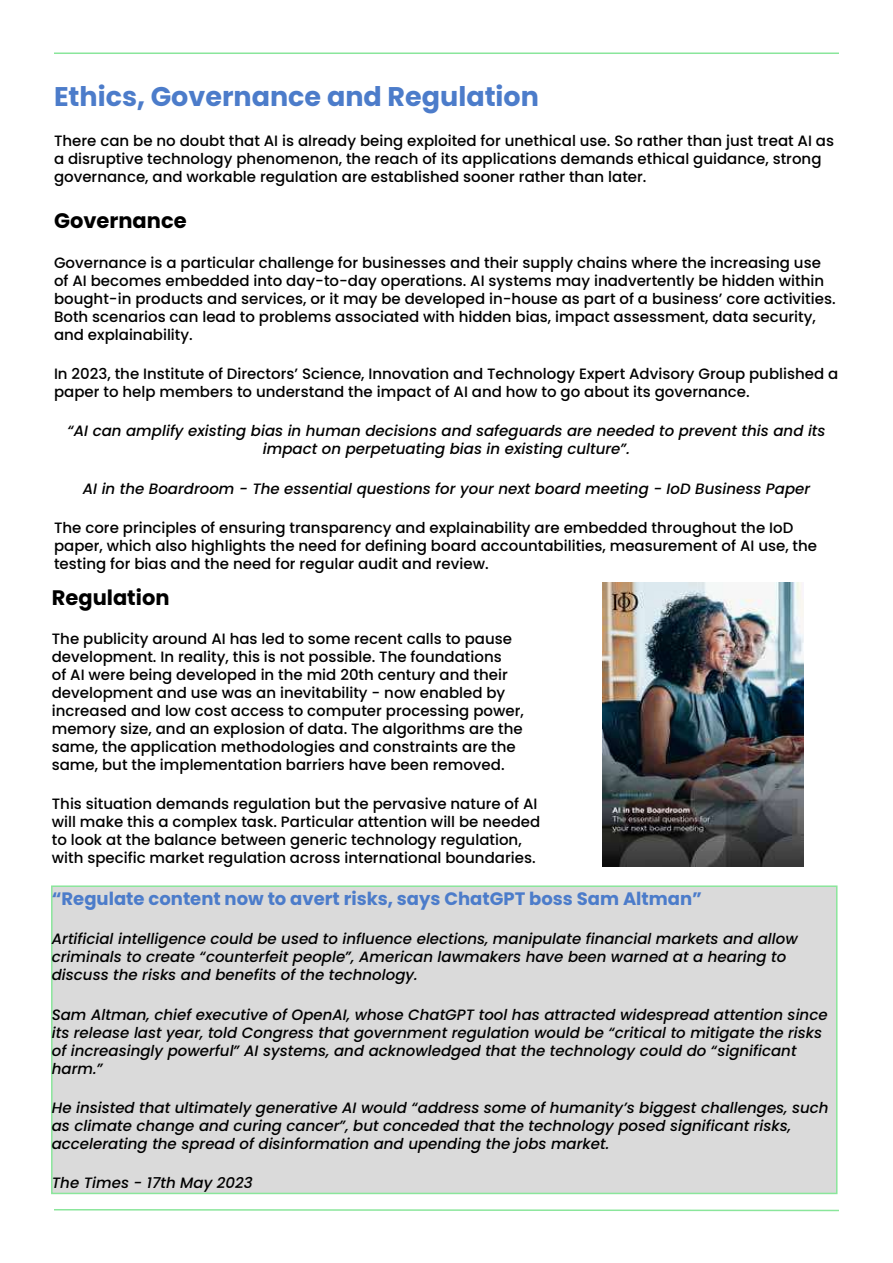
<style>
.page{position:relative;width:893px;height:1263px;background:#fff}
.page>*{position:absolute;margin:0;border:0;box-sizing:border-box;transform-origin:0 0}
.t1{font:700 27px "Poppins";color:#4c7cca}
.t2{font:700 21px "Poppins";color:#000}
.t3{font:700 18px "Poppins";color:#4c7cca}
.t4{font:500 15px/18px "Poppins";color:#000}
.t5{font:italic 500 15px/18px "Poppins";color:#000}
</style>
<div class="page">
<hr style="left:54px;top:53px;width:785px;height:1px;background:#8ae69b">
<svg style="left:54px;top:1209px;width:785px;height:3px"></svg>
<img style="left:603px;top:583px;width:201px;height:283px">
<div style="left:51px;top:885px;width:786px;height:309px;background:#dadada;border:2px solid #8ae69b"></div>
<h1 class="t1" style="left:54px;top:81px;width:486px">Ethics, Governance and Regulation</h1>
<p class="t4" style="left:54px;top:132px;width:782px">There can be no doubt that AI is already being exploited for unethical use. So rather than just treat AI as a disruptive technology phenomenon, the reach of its applications demands ethical guidance, strong governance, and workable regulation are established sooner rather than later.</p>
<h2 class="t2" style="left:54px;top:208px;width:134px">Governance</h2>
<p class="t4" style="left:54px;top:254px;width:783px">Governance is a particular challenge for businesses and their supply chains where the increasing use of AI becomes embedded into day-to-day operations. AI systems may inadvertently be hidden within bought-in products and services, or it may be developed in-house as part of a business’ core activities.<br>Both scenarios can lead to problems associated with hidden bias, impact assessment, data security, and explainability.</p>
<p class="t4" style="left:54px;top:365px;width:786px">In 2023, the Institute of Directors’ Science, Innovation and Technology Expert Advisory Group published a paper to help members to understand the impact of AI and how to go about its governance.</p>
<p class="t5" style="left:67px;top:422px;width:760px;text-align:center">“AI can amplify existing bias in human decisions and safeguards are needed to prevent this and its impact on perpetuating bias in existing culture”.</p>
<p class="t5" style="left:83px;top:479px;width:729px">AI in the Boardroom - The essential questions for your next board meeting - IoD Business Paper</p>
<p class="t4" style="left:54px;top:519px;width:765px">The core principles of ensuring transparency and explainability are embedded throughout the IoD paper, which also highlights the need for defining board accountabilities, measurement of AI use, the testing for bias and the need for regular audit and review.</p>
<h2 class="t2" style="left:52px;top:585px;width:119px">Regulation</h2>
<p class="t4" style="left:52px;top:630px;width:474px">The publicity around AI has led to some recent calls to pause development. In reality, this is not possible. The foundations<br>of AI were being developed in the mid 20th century and their development and use was an inevitability - now enabled by increased and low cost access to computer processing power, memory size, and an explosion of data. The algorithms are the same, the application methodologies and constraints are the same, but the implementation barriers have been removed.</p>
<p class="t4" style="left:52px;top:795px;width:490px">This situation demands regulation but the pervasive nature of AI will make this a complex task. Particular attention will be needed to look at the balance between generic technology regulation, with specific market regulation across international boundaries.</p>
<p class="t3" style="left:52px;top:888px;width:652px">“Regulate content now to avert risks, says ChatGPT boss Sam Altman”</p>
<p class="t5" style="left:52px;top:930px;width:747px">Artificial intelligence could be used to influence elections, manipulate financial markets and allow criminals to create “counterfeit people”, American lawmakers have been warned at a hearing to discuss the risks and benefits of the technology.</p>
<p class="t5" style="left:52px;top:1005px;width:777px">Sam Altman, chief executive of OpenAI, whose ChatGPT tool has attracted widespread attention since its release last year, told Congress that government regulation would be “critical to mitigate the risks of increasingly powerful” AI systems, and acknowledged that the technology could do “significant harm.”</p>
<p class="t5" style="left:52px;top:1099px;width:778px">He insisted that ultimately generative AI would “address some of humanity’s biggest challenges, such as climate change and curing cancer”, but conceded that the technology posed significant risks, accelerating the spread of disinformation and upending the jobs market.</p>
<p class="t5" style="left:52px;top:1174px;width:202px">The Times - 17th May 2023</p>
</div>
